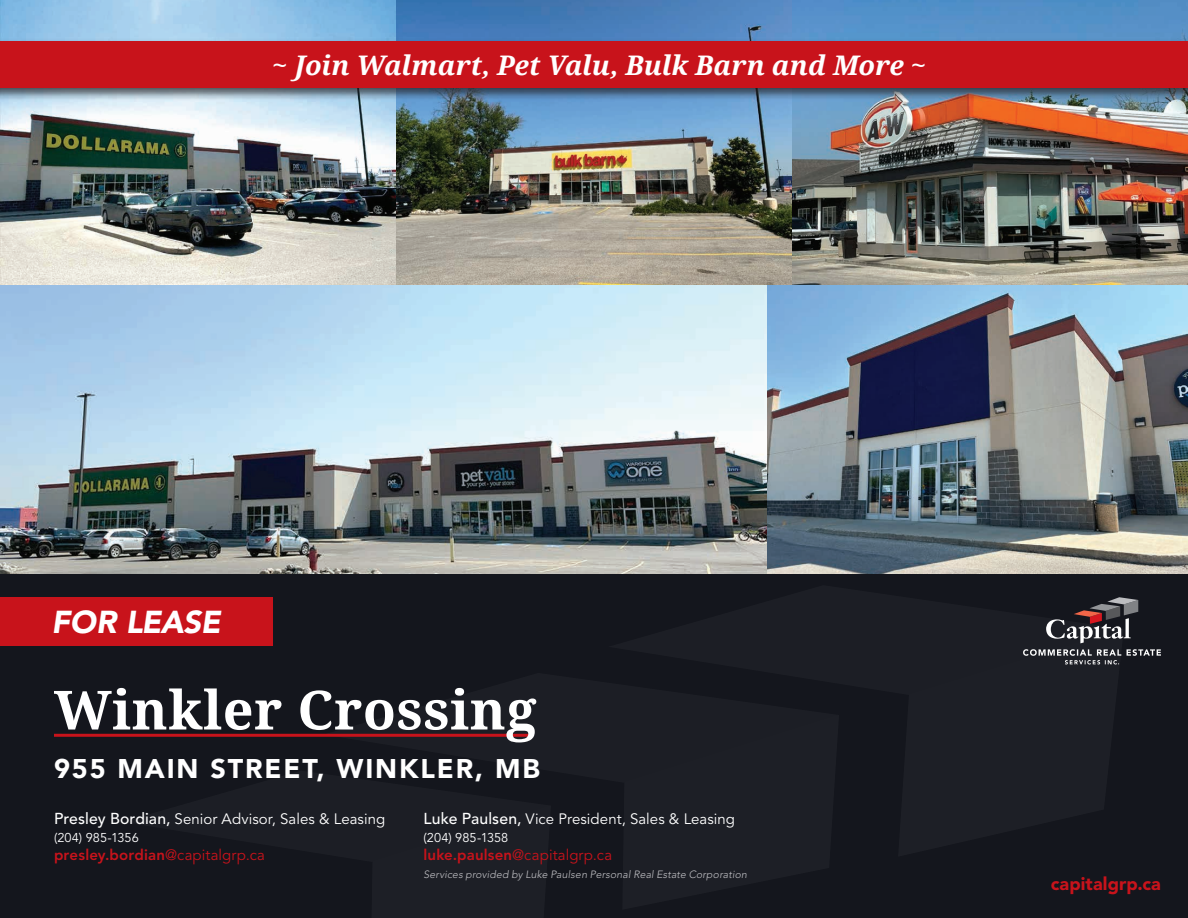
<style>
.page{position:relative;width:1188px;height:918px;background:#fff}
.page>*{position:absolute;margin:0;border:0;box-sizing:border-box;transform-origin:0 0}
.t1{font:700 54px "Droid Serif";letter-spacing:.01em;color:#fff}
.t2{font:italic 900 31.5px "Avenir LT Std";letter-spacing:-.015em;color:#fff}
.t3{font:italic 700 27px "Droid Serif";color:#fff}
.t4{font:900 27px "Avenir";letter-spacing:.07em;color:#fff}
.t5{font:900 18px "Avenir LT Std";letter-spacing:.005em;color:#c8131b}
.t6{font:15px "Avenir LT Std";letter-spacing:.005em;color:#fff}
.t7{font:800 15px "Avenir LT Std";letter-spacing:.01em;color:#c8131b}
.t8{font:15px "Avenir LT Std";letter-spacing:.005em;color:#c8131b}
.t9{font:12.75px "Avenir LT Std";letter-spacing:.005em;color:#fff}
.t10{font:italic 300 10.5px "Avenir LT Std";letter-spacing:.015em;color:#c1c1c5}
.s1{font-weight:500;font-size:15.75px}
.s2{font-weight:800}
.s3{font-weight:400}
</style>
<div class="page">
<div style="left:0;top:573px;width:1188px;height:345px;background:#14161d"></div>
<div style="left:0;top:597px;width:272px;height:48px;background:#c8131b"></div>
<svg style="left:1023px;top:597px;width:138px;height:67px"></svg>
<hr style="left:54px;top:734px;width:478px;height:3px;background:#c8131b">
<img style="left:0;top:0;width:1188px;height:573px">
<div style="left:0;top:38px;width:1188px;height:63px;background:#231f20;opacity:.75"></div>
<div style="left:0;top:41px;width:1188px;height:47px;background:#c8131b"></div>
<h3 class="t3" style="left:273px;top:46px;width:655px">~ Join Walmart, Pet Valu, Bulk Barn and More ~</h3>
<h2 class="t2" style="left:51px;top:603px;width:171px">FOR LEASE</h2>
<h1 class="t1" style="left:54px;top:672px;width:484px">Winkler Crossing</h1>
<h3 class="t4" style="left:54px;top:745px;width:487px">955 MAIN STREET, WINKLER, MB</h3>
<p class="t6" style="left:424px;top:810px;width:313px"><span class="s1">Luke Paulsen,</span> Vice President, Sales &amp; Leasing</p>
<p class="t9" style="left:424px;top:830px;width:86px">(204) 985-1358</p>
<p class="t8" style="left:424px;top:846px;width:190px"><span class="s2">luke.paulsen</span>@capitalgrp.ca</p>
<p class="t10" style="left:424px;top:868px;width:325px">Services provided by Luke Paulsen Personal Real Estate Corporation</p>
<p class="t6" style="left:54px;top:810px;width:333px"><span class="s1">Presley Bordian,</span> Senior Advisor, Sales &amp; Leasing</p>
<p class="t9" style="left:54px;top:830px;width:86px">(204) 985-1356</p>
<p class="t7" style="left:54px;top:846px;width:213px">presley.bordian<span class="s3">@capitalgrp.ca</span></p>
<p class="t5" style="left:1051px;top:873px;width:112px">capitalgrp.ca</p>
</div>
